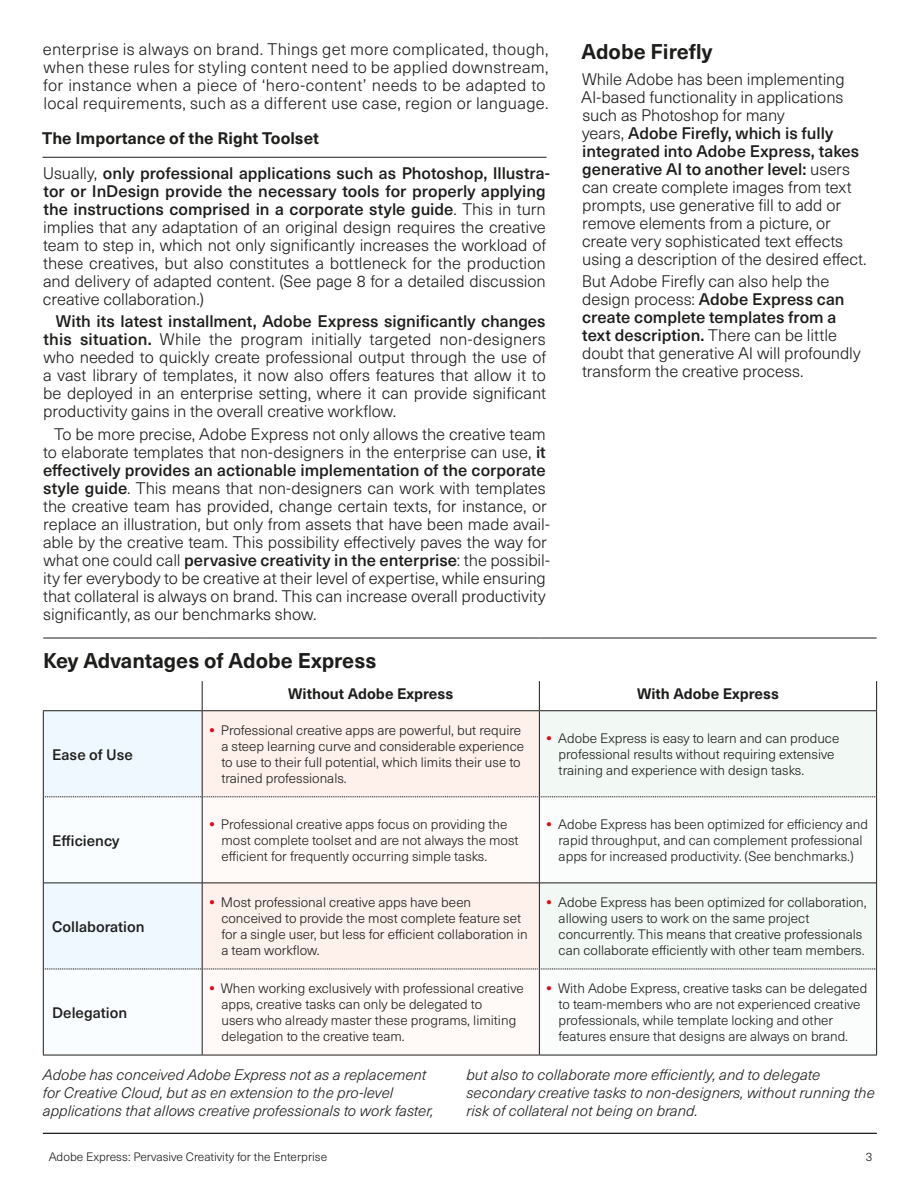
<style>
.page{position:relative;width:918px;height:1188px;background:#fff}
.page>*{position:absolute;margin:0;border:0;box-sizing:border-box;transform-origin:0 0}
.t1{font:700 21px "Neue Haas Unica W1 G";color:#1d1d1b}
.t2{font:300 16.5px/18px "Neue Haas Unica W1 G";letter-spacing:-.005em;color:#1d1d1b}
.t3{font:300 16.5px/18px "Neue Haas Unica W1 G";letter-spacing:.015em;color:#1d1d1b}
.t4{font:500 16.5px/35px "Neue Haas Unica W1 G";color:#1d1d1b}
.t5{font:italic 300 15px/18px "Neue Haas Unica W1 G";color:#1d1d1b}
.t6{font:500 15px "Neue Haas Unica W1 G";color:#1d1d1b}
.t7{font:700 15px "Neue Haas Unica W1 G";color:#1d1d1b}
.t8{font:300 13.5px/16.2px "Neue Haas Unica W1 G";color:#1d1d1b}
.t9{font:300 12px "Neue Haas Unica W1 G";color:#1d1d1b}
.s1{font-weight:700}
.s2{font-weight:300}
.s3{font-weight:500}
.s4{font-weight:800;color:#e30614}
</style>
<div class="page">
<svg style="left:44px;top:681px;width:833px;height:374px"></svg>
<hr style="left:44px;top:883px;width:158px;height:1px;background:#1d1d1b">
<hr style="left:202px;top:883px;width:337px;height:1px;background:#1d1d1b">
<hr style="left:539px;top:883px;width:337px;height:1px;background:#1d1d1b">
<hr style="left:43px;top:638px;width:159px;height:1px;background:#1d1d1b">
<hr style="left:202px;top:638px;width:337px;height:1px;background:#1d1d1b">
<hr style="left:539px;top:638px;width:338px;height:1px;background:#1d1d1b">
<hr style="left:43px;top:710px;width:159px;height:1px;background:#1d1d1b">
<hr style="left:43px;top:711px;width:1px;height:86px;background:#1d1d1b">
<hr style="left:202px;top:710px;width:337px;height:1px;background:#1d1d1b">
<hr style="left:539px;top:710px;width:338px;height:1px;background:#1d1d1b">
<hr style="left:876px;top:711px;width:1px;height:86px;background:#1d1d1b">
<hr style="left:43px;top:797px;width:1px;height:86px;background:#1d1d1b">
<hr style="left:876px;top:797px;width:1px;height:86px;background:#1d1d1b">
<hr style="left:43px;top:883px;width:1px;height:86px;background:#1d1d1b">
<hr style="left:876px;top:883px;width:1px;height:86px;background:#1d1d1b">
<hr style="left:43px;top:969px;width:1px;height:86px;background:#1d1d1b">
<hr style="left:876px;top:969px;width:1px;height:86px;background:#1d1d1b">
<hr style="left:43px;top:1055px;width:159px;height:1px;background:#1d1d1b">
<hr style="left:202px;top:1055px;width:337px;height:1px;background:#1d1d1b">
<hr style="left:539px;top:1055px;width:338px;height:1px;background:#1d1d1b">
<hr style="left:43px;top:157px;width:504px;height:1px;background:#1d1d1b">
<hr style="left:43px;top:1133px;width:834px;height:1px;background:#1d1d1b">
<p class="t3" style="left:43px;top:39px;width:507px">enterprise is always on brand. Things get more complicated, though, when these rules for styling content need to be applied downstream, for instance when a piece of ‘hero-content’ needs to be adapted to local requirements, such as a different use case, region or language.</p>
<p class="t4" style="left:42px;top:120px;width:509px"><span class="s1">The Importance of the Right Toolset<br></span><span class="s2">Usually,</span> only professional applications such as Photoshop, Illustra-</p>
<p class="t2" style="left:43px;top:181px;width:505px;text-align:justify"><span class="s3">tor or InDesign provide the necessary tools for properly applying the instructions comprised in a corporate style guide</span>. This in turn implies that any adaptation of an original design requires the creative team to step in, which not only significantly increases the workload of these creatives, but also constitutes a bottleneck for the production and delivery of adapted content. (See page 8 for a detailed discussion creative collaboration.)</p>
<p class="t2" style="left:43px;top:312px;width:505px;text-align:justify;text-indent:13px"><span class="s3">With its latest installment, Adobe Express significantly changes this situation.</span> While the program initially targeted non-designers who needed to quickly create professional output through the use of a vast library of templates, it now also offers features that allow it to be deployed in an enterprise setting, where it can provide significant productivity gains in the overall creative workflow.</p>
<p class="t2" style="left:43px;top:424px;width:508px;text-indent:11px">To be more precise, Adobe Express not only allows the creative team to elaborate templates that non-designers in the enterprise can use, <span class="s3">it effectively provides an actionable implementation of the corporate style guide</span>. This means that non-designers can work with templates the creative team has provided, change certain texts, for instance, or replace an illustration, but only from assets that have been made avail&shy;able by the creative team. This possibility effectively paves the way for what one could call <span class="s3">pervasive creativity in the enterprise</span>: the possibil&shy;ity fer everybody to be creative at their level of expertise, while ensuring that collateral is always on brand. This can increase overall productivity significantly, as our benchmarks show.</p>
<p class="t1" style="left:582px;top:35px;width:132px">Adobe Firefly</p>
<p class="t2" style="left:581px;top:69px;width:287px">While Adobe has been implementing AI-based functionality in applications such as Photoshop for many<br>years, <span class="s3">Adobe Firefly, which is fully integrated into Adobe Express, takes generative AI to another level:</span> users can create complete images from text prompts, use generative fill to add or remove elements from a picture, or create very sophisticated text effects using a description of the desired effect.</p>
<p class="t2" style="left:582px;top:272px;width:280px">But Adobe Firefly can also help the design process: <span class="s3">Adobe Express can create complete templates from a text description.</span> There can be little doubt that generative AI will profoundly transform the creative process.</p>
<p class="t1" style="left:43px;top:644px;width:335px">Key Advantages of Adobe Express</p>
<p class="t7" style="left:288px;top:682px;width:167px">Without Adobe Express</p>
<p class="t7" style="left:637px;top:682px;width:143px">With Adobe Express</p>
<p class="t6" style="left:52px;top:743px;width:82px">Ease of Use</p>
<p class="t6" style="left:52px;top:829px;width:69px">Efficiency</p>
<p class="t6" style="left:52px;top:915px;width:94px">Collaboration</p>
<p class="t6" style="left:52px;top:1001px;width:77px">Delegation</p>
<p class="t8" style="left:221px;top:721px;width:304px;text-indent:-12px"><span class="s4">•</span> Professional creative apps are powerful, but require a steep learning curve and considerable experience to use to their full potential, which limits their use to trained professionals.</p>
<p class="t8" style="left:559px;top:729px;width:282px;text-indent:-12px"><span class="s4">•</span> Adobe Express is easy to learn and can produce professional results without requiring extensive training and experience with design tasks.</p>
<p class="t8" style="left:221px;top:815px;width:299px;text-indent:-12px"><span class="s4">•</span> Professional creative apps focus on providing the most complete toolset and are not always the most efficient for frequently occurring simple tasks.</p>
<p class="t8" style="left:547px;top:815px;width:323px;text-align:center"><span class="s4">•</span> Adobe Express has been optimized for efficiency and rapid throughput, and can complement professional apps for increased productivity. (See benchmarks.)</p>
<p class="t8" style="left:221px;top:893px;width:308px;text-indent:-12px"><span class="s4">•</span> Most professional creative apps have been conceived to provide the most complete feature set for a single user, but less for efficient collaboration in a team workflow.</p>
<p class="t8" style="left:559px;top:893px;width:310px;text-indent:-12px"><span class="s4">•</span> Adobe Express has been optimized for collaboration, allowing users to work on the same project concurrently. This means that creative professionals can collaborate efficiently with other team members.</p>
<p class="t8" style="left:221px;top:979px;width:304px;text-indent:-12px"><span class="s4">•</span> When working exclusively with professional creative apps, creative tasks can only be delegated to<br>users who already master these programs, limiting delegation to the creative team.</p>
<p class="t8" style="left:559px;top:979px;width:310px;text-indent:-12px"><span class="s4">•</span> With Adobe Express, creative tasks can be delegated to team-members who are not experienced creative professionals, while template locking and other features ensure that designs are always on brand.</p>
<p class="t5" style="left:43px;top:1065px;width:392px">Adobe has conceived Adobe Express not as a replacement for Creative Cloud, but as en extension to the pro-level applications that allows creative professionals to work faster,</p>
<p class="t5" style="left:466px;top:1065px;width:410px">but also to collaborate more efficiently, and to delegate secondary creative tasks to non-designers, without running the risk of collateral not being on brand.</p>
<p class="t9" style="left:49px;top:1148px;width:280px">Adobe Express: Pervasive Creativity for the Enterprise</p>
<p class="t9" style="left:866px;top:1148px;width:8px">3</p>
</div>
